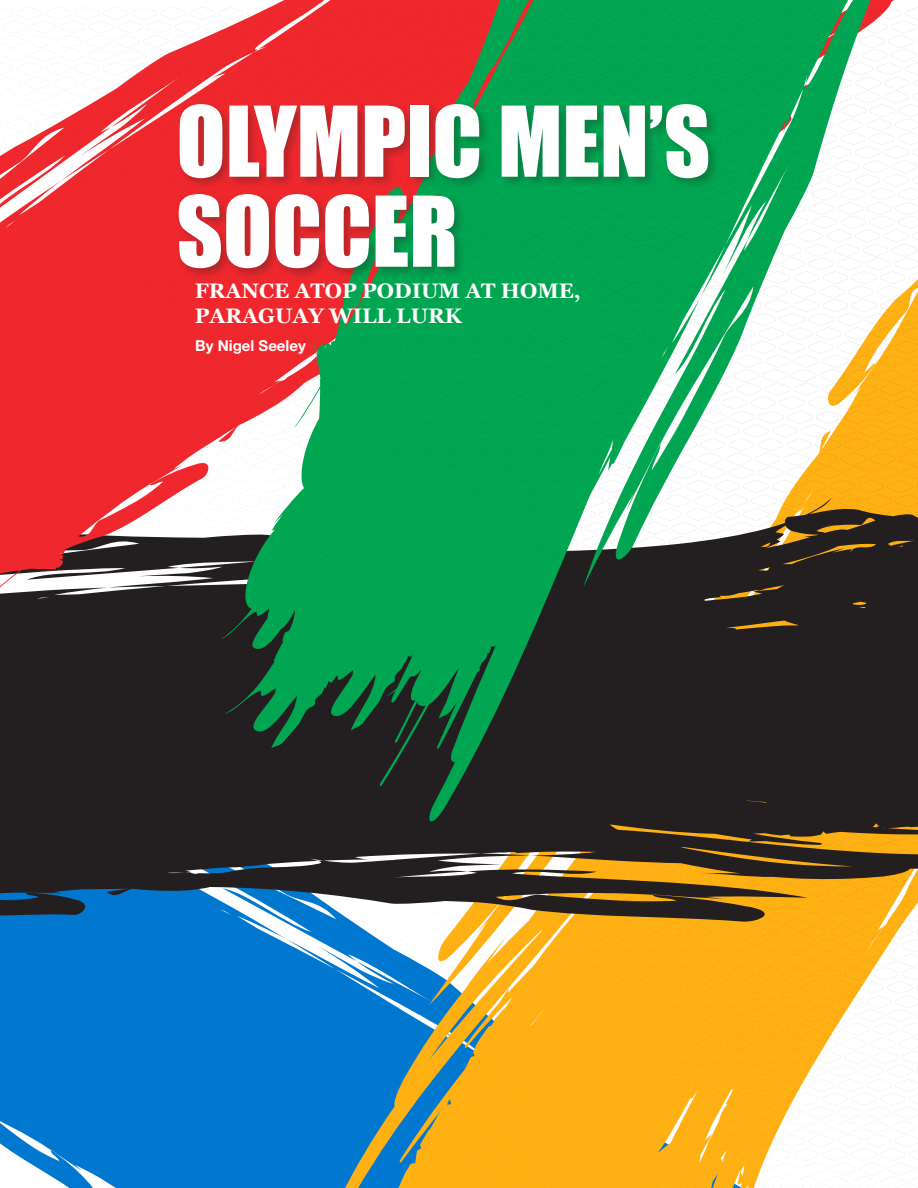
<style>
.page{position:relative;width:918px;height:1188px;background:#fff}
.page>*{position:absolute;margin:0;border:0;box-sizing:border-box;transform-origin:0 0}
.Story_Headline{font:90px "Impact";color:#fff}
.Golfer_Odds{font:700 21px/25.2px "Georgia";color:#fff}
.t1{font:700 15px "Helvetica Neue";color:#fff}
</style>
<div class="page">
<img style="left:0;top:0;width:918px;height:1188px">
<div style="left:176px;top:101px;width:544px;height:180px;background:#231f20;opacity:.3"></div>
<p class="Story_Headline" style="left:176px;top:72px;width:535px">OLYMPIC MEN’S</p>
<p class="Story_Headline" style="left:176px;top:162px;width:283px">SOCCER</p>
<p class="Golfer_Odds" style="left:195px;top:277px;width:388px">FRANCE ATOP PODIUM AT HOME,<br>PARAGUAY WILL LURK</p>
<p class="t1" style="left:195px;top:333px;width:112px">By Nigel Seeley</p>
</div>
